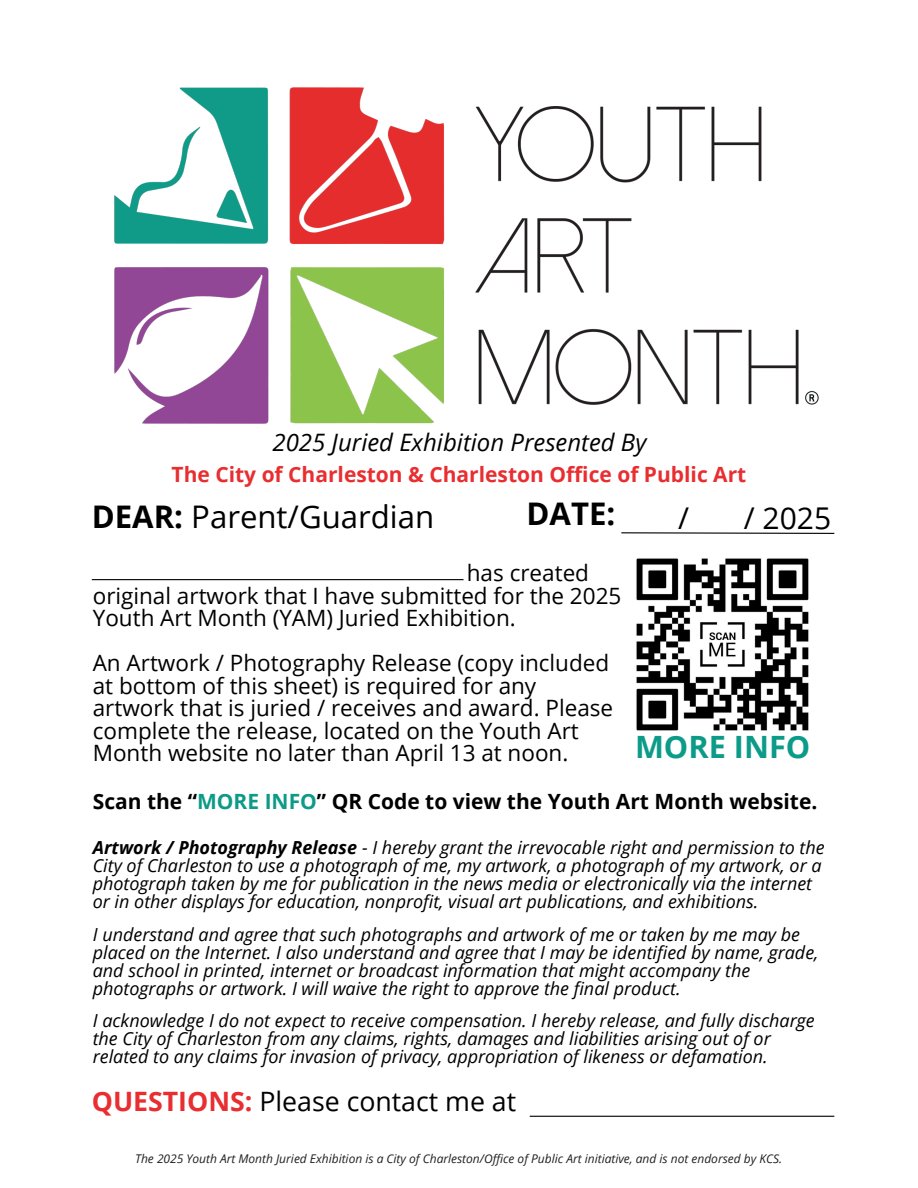
<style>
.page{position:relative;width:918px;height:1188px;background:#fff}
.page>*{position:absolute;margin:0;border:0;box-sizing:border-box;transform-origin:0 0}
.t1{font:31.2px "Open Sans";color:#000}
.t2{font:700 31.2px "Open Sans";color:#000}
.t3{font:700 30.75px "Open Sans";color:#0c9b88}
.t4{font:30px "Open Sans";color:#000}
.t5{font:26.7px "Open Sans";color:#000}
.t6{font:italic 24px "Open Sans";color:#000}
.t7{font:22.5px/22.5px "Open Sans";color:#000}
.t8{font:700 21px "Open Sans";color:#000}
.t9{font:700 21px "Open Sans";color:#e82e30}
.t10{font:italic 18px/18px "Open Sans";color:#000}
.t11{font:italic 12px "Open Sans";color:#231f20}
.s1{font-weight:700}
.s2{color:#0c9b88}
.s3{font-weight:700;color:#e82e30}
</style>
<div class="page">
<svg style="left:621px;top:532px;width:214px;height:2px"></svg>
<img style="left:636px;top:558px;width:173px;height:173px">
<hr style="left:530px;top:1116px;width:304px;height:1px;background:#000">
<hr style="left:92px;top:579px;width:372px;height:1px;background:#000">
<img style="left:114px;top:87px;width:705px;height:337px">
<h1 class="t6" style="left:273px;top:426px;width:375px">2025 Juried Exhibition Presented By</h1>
<p class="t9" style="left:172px;top:459px;width:576px">The City of Charleston &amp; Charleston Office of Public Art</p>
<h2 class="t1" style="left:92px;top:495px;width:344px"><span class="s1">DEAR:</span> Parent/Guardian</h2>
<p class="t2" style="left:526px;top:492px;width:90px">DATE:</p>
<h5 class="t7" style="left:93px;top:561px;width:530px;text-indent:374px">has created original artwork that I have submitted for the 2025<br>Youth Art Month (YAM) Juried Exhibition.</h5>
<h2 class="t7" style="left:93px;top:651px;width:522px">An Artwork / Photography Release (copy included at bottom of this sheet) is required for any artwork that is juried / receives and award. Please complete the release, located on the Youth Art Month website no later than April 13 at noon.</h2>
<h5 class="t4" style="left:678px;top:497px;width:13px">/</h5>
<h5 class="t4" style="left:744px;top:497px;width:89px">/ 2025</h5>
<h4 class="t3" style="left:635px;top:725px;width:177px">MORE INFO</h4>
<h6 class="t8" style="left:93px;top:787px;width:726px">Scan the “<span class="s2">MORE INFO</span>” QR Code to view the Youth Art Month website.</h6>
<h4 class="t10" style="left:93px;top:838px;width:733px"><span class="s1">Artwork / Photography Release</span> - I hereby grant the irrevocable right and permission to the City of Charleston to use a photograph of me, my artwork, a photograph of my artwork, or a photograph taken by me for publication in the news media or electronically via the internet or in other displays for education, nonprofit, visual art publications, and exhibitions.</h4>
<h4 class="t10" style="left:93px;top:925px;width:727px">I understand and agree that such photographs and artwork of me or taken by me may be placed on the Internet. I also understand and agree that I may be identified by name, grade, and school in printed, internet or broadcast information that might accompany the photographs or artwork. I will waive the right to approve the final product.</h4>
<p class="t10" style="left:93px;top:1011px;width:723px">I acknowledge I do not expect to receive compensation. I hereby release, and fully discharge the City of Charleston from any claims, rights, damages and liabilities arising out of or related to any claims for invasion of privacy, appropriation of likeness or defamation.</p>
<p class="t5" style="left:92px;top:1082px;width:426px"><span class="s3">QUESTIONS:</span> Please contact me at</p>
<h1 class="t11" style="left:135px;top:1151px;width:649px">The 2025 Youth Art Month Juried Exhibition is a City of Charleston/Office of Public Art initiative, and is not endorsed by KCS.</h1>
</div>
